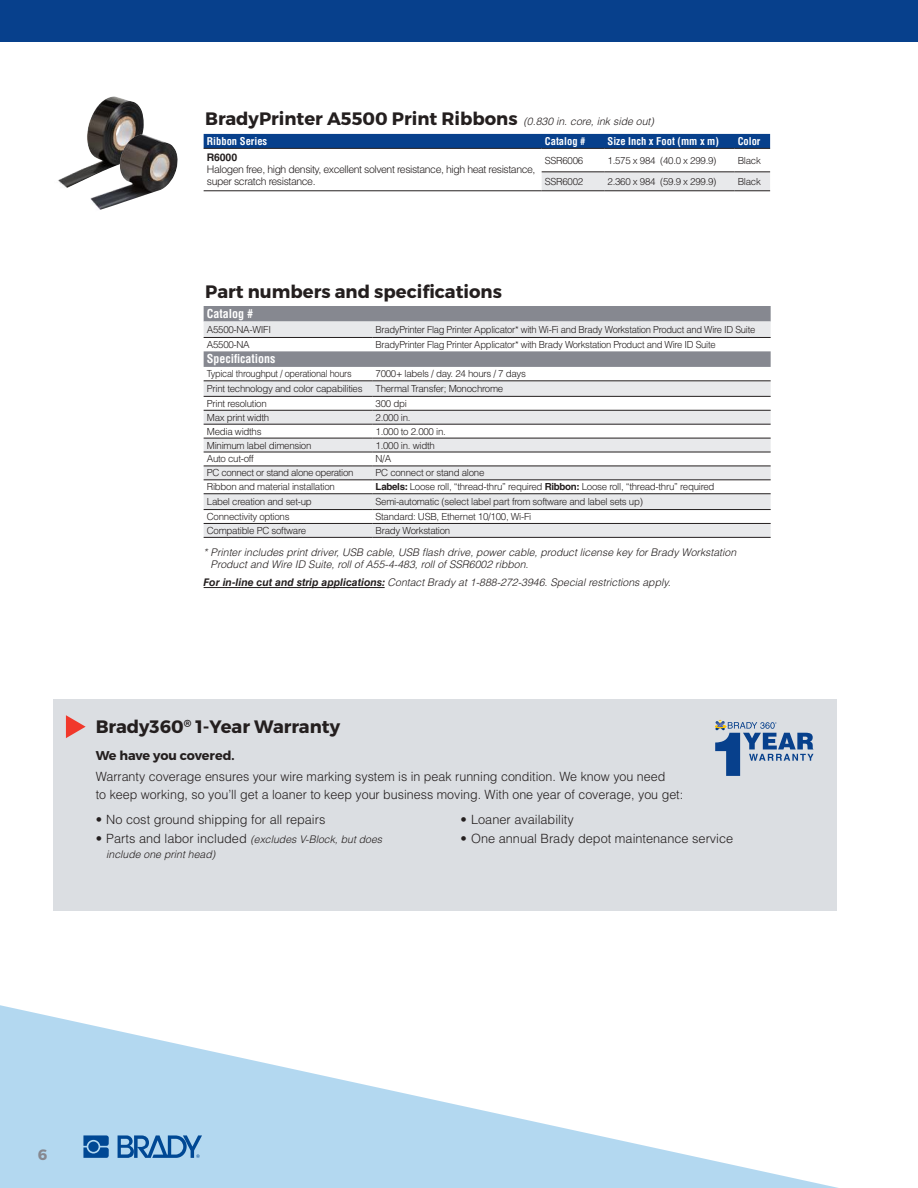
<style>
.page{position:relative;width:918px;height:1188px;background:#fff}
.page>*{position:absolute;margin:0;border:0;box-sizing:border-box;transform-origin:0 0}
.t1{font:700 18px "Montserrat";color:#241f1f}
.t2{font:700 15px "Montserrat";color:#868890}
.t3{font:300 12.75px/18px "Helvetica LT Std";color:#241f1f}
.t4{font:700 12.75px "Montserrat";letter-spacing:-.01em;color:#241f1f}
.t5{font:700 condensed 12px "Helvetica LT Std";color:#fff}
.t6{font:italic 300 10.5px/12px "Helvetica LT Std";color:#241f1f}
.t7{font:300 10.5px/12px "Helvetica LT Std";letter-spacing:-.04em;color:#241f1f}
.t8{font:700 condensed 10.5px "Helvetica LT Std";color:#fff}
.t9{font:700 10.5px "Helvetica LT Std";letter-spacing:-.01em;color:#241f1f}
.t10{font:300 9.75px "Helvetica LT Std";letter-spacing:-.03em;color:#241f1f}
.t11{font:300 9.75px "Helvetica LT Std";letter-spacing:-.03em;color:#241f1f;scale:.94 1}
.s1{font-family:"Helvetica LT Std";font-weight:300;font-style:italic;font-size:10.5px}
.s2{font-weight:700}
.s3{font-style:normal;font-size:12.75px}
</style>
<div class="page">
<img style="left:58px;top:96px;width:86px;height:92px">
<svg style="left:0;top:1005px;width:838px;height:183px"></svg>
<div style="left:0;top:0;width:918px;height:41px;background:#07408c"></div>
<svg style="left:83px;top:1135px;width:26px;height:23px"></svg>
<div style="left:88px;top:1142px;width:11px;height:10px;background:#004894;border-radius:50%"></div>
<svg style="left:118px;top:1135px;width:84px;height:23px;background:#5b91c2"></svg>
<hr style="left:204px;top:587px;width:181px;height:1px;background:#241f1f">
<div style="left:204px;top:306px;width:567px;height:16px;background:#868890"></div>
<svg style="left:204px;top:322px;width:567px;height:215px"></svg>
<hr style="left:204px;top:337px;width:168px;height:1px;background:#241f1f">
<hr style="left:372px;top:337px;width:399px;height:1px;background:#241f1f">
<hr style="left:204px;top:380px;width:168px;height:1px;background:#241f1f">
<hr style="left:372px;top:380px;width:399px;height:1px;background:#241f1f">
<hr style="left:204px;top:396px;width:168px;height:1px;background:#241f1f">
<hr style="left:372px;top:396px;width:399px;height:1px;background:#241f1f">
<hr style="left:204px;top:410px;width:168px;height:1px;background:#241f1f">
<hr style="left:372px;top:410px;width:399px;height:1px;background:#241f1f">
<hr style="left:204px;top:424px;width:168px;height:1px;background:#241f1f">
<hr style="left:372px;top:424px;width:399px;height:1px;background:#241f1f">
<hr style="left:204px;top:438px;width:168px;height:1px;background:#241f1f">
<hr style="left:372px;top:438px;width:399px;height:1px;background:#241f1f">
<hr style="left:204px;top:452px;width:168px;height:1px;background:#241f1f">
<hr style="left:372px;top:452px;width:399px;height:1px;background:#241f1f">
<hr style="left:204px;top:466px;width:168px;height:1px;background:#241f1f">
<hr style="left:372px;top:466px;width:399px;height:1px;background:#241f1f">
<hr style="left:204px;top:479px;width:168px;height:1px;background:#241f1f">
<hr style="left:372px;top:479px;width:399px;height:1px;background:#241f1f">
<hr style="left:204px;top:493px;width:168px;height:1px;background:#241f1f">
<hr style="left:372px;top:493px;width:399px;height:1px;background:#241f1f">
<hr style="left:204px;top:509px;width:168px;height:1px;background:#241f1f">
<hr style="left:372px;top:509px;width:399px;height:1px;background:#241f1f">
<hr style="left:204px;top:523px;width:168px;height:1px;background:#241f1f">
<hr style="left:372px;top:523px;width:399px;height:1px;background:#241f1f">
<hr style="left:204px;top:537px;width:168px;height:1px;background:#241f1f">
<hr style="left:372px;top:537px;width:399px;height:1px;background:#241f1f">
<svg style="left:204px;top:134px;width:566px;height:14px;background:#073f8a"></svg>
<div style="left:542px;top:172px;width:228px;height:18px;background:#e8e9eb"></div>
<hr style="left:542px;top:171px;width:62px;height:1px;background:#241f1f">
<hr style="left:604px;top:171px;width:130px;height:1px;background:#241f1f">
<hr style="left:734px;top:171px;width:36px;height:1px;background:#241f1f">
<hr style="left:204px;top:190px;width:338px;height:1px;background:#241f1f">
<hr style="left:542px;top:190px;width:62px;height:1px;background:#241f1f">
<hr style="left:604px;top:190px;width:130px;height:1px;background:#241f1f">
<hr style="left:734px;top:190px;width:36px;height:1px;background:#241f1f">
<hr style="left:204px;top:148px;width:338px;height:1px;background:#241f1f">
<hr style="left:542px;top:148px;width:62px;height:1px;background:#241f1f">
<hr style="left:604px;top:148px;width:130px;height:1px;background:#241f1f">
<hr style="left:734px;top:148px;width:36px;height:1px;background:#241f1f">
<img style="left:90px;top:135px;width:88px;height:75px">
<div style="left:54px;top:699px;width:783px;height:212px;background:#dbdee2"></div>
<svg style="left:66px;top:715px;width:20px;height:23px"></svg>
<svg style="left:715px;top:720px;width:99px;height:56px"></svg>
<h1 class="t1" style="left:205px;top:107px;width:450px">BradyPrinter A5500 Print Ribbons <span class="s1">(0.830 in. core, ink side out)</span></h1>
<p class="t8" style="left:207px;top:135px;width:62px">Ribbon Series</p>
<p class="t8" style="left:545px;top:135px;width:42px">Catalog #</p>
<p class="t8" style="left:608px;top:135px;width:113px">Size Inch x Foot (mm x m)</p>
<p class="t8" style="left:738px;top:135px;width:24px">Color</p>
<p class="t9" style="left:207px;top:151px;width:32px">R6000</p>
<p class="t7" style="left:207px;top:164px;width:330px">Halogen free, high density, excellent solvent resistance, high heat resistance, super scratch resistance.</p>
<p class="t10" style="left:545px;top:154px;width:40px">SSR6006</p>
<p class="t10" style="left:608px;top:154px;width:110px">1.575 x 984 (40.0 x 299.9)</p>
<p class="t10" style="left:738px;top:154px;width:25px">Black</p>
<p class="t10" style="left:545px;top:175px;width:40px">SSR6002</p>
<p class="t10" style="left:608px;top:175px;width:110px">2.360 x 984 (59.9 x 299.9)</p>
<p class="t10" style="left:738px;top:175px;width:25px">Black</p>
<h1 class="t1" style="left:205px;top:281px;width:298px">Part numbers and specifications</h1>
<p class="t5" style="left:207px;top:306px;width:48px">Catalog #</p>
<p class="t10" style="left:207px;top:323px;width:66px">A5500-NA-WIFI</p>
<p class="t10" style="left:376px;top:323px;width:381px">BradyPrinter Flag Printer Applicator* with Wi-Fi and Brady Workstation Product and Wire ID Suite</p>
<p class="t10" style="left:207px;top:338px;width:44px">A5500-NA</p>
<p class="t10" style="left:376px;top:338px;width:342px">BradyPrinter Flag Printer Applicator* with Brady Workstation Product and Wire ID Suite</p>
<p class="t5" style="left:207px;top:352px;width:70px">Specifications</p>
<p class="t11" style="left:207px;top:368px;width:156px">Typical throughput / operational hours</p>
<p class="t10" style="left:376px;top:368px;width:152px">7000+ labels / day. 24 hours / 7 days</p>
<p class="t10" style="left:207px;top:383px;width:157px">Print technology and color capabilities</p>
<p class="t10" style="left:376px;top:383px;width:129px">Thermal Transfer; Monochrome</p>
<p class="t10" style="left:207px;top:397px;width:61px">Print resolution</p>
<p class="t10" style="left:376px;top:397px;width:33px">300 dpi</p>
<p class="t10" style="left:207px;top:411px;width:64px">Max print width</p>
<p class="t10" style="left:376px;top:411px;width:37px">2.000 in.</p>
<p class="t10" style="left:207px;top:425px;width:56px">Media widths</p>
<p class="t10" style="left:376px;top:425px;width:72px">1.000 to 2.000 in.</p>
<p class="t10" style="left:207px;top:439px;width:106px">Minimum label dimension</p>
<p class="t10" style="left:376px;top:439px;width:61px">1.000 in. width</p>
<p class="t10" style="left:207px;top:453px;width:49px">Auto cut-off</p>
<p class="t10" style="left:376px;top:453px;width:17px">N/A</p>
<p class="t10" style="left:207px;top:467px;width:148px">PC connect or stand alone operation</p>
<p class="t10" style="left:376px;top:467px;width:110px">PC connect or stand alone</p>
<p class="t10" style="left:207px;top:481px;width:130px">Ribbon and material installation</p>
<p class="t10" style="left:376px;top:481px;width:341px"><span class="s2">Labels:</span> Loose roll, “thread-thru” required <span class="s2">Ribbon:</span> Loose roll, “thread-thru” required</p>
<p class="t10" style="left:207px;top:496px;width:106px">Label creation and set-up</p>
<p class="t10" style="left:376px;top:496px;width:269px">Semi-automatic (select label part from software and label sets up)</p>
<p class="t10" style="left:207px;top:510px;width:84px">Connectivity options</p>
<p class="t10" style="left:376px;top:510px;width:157px">Standard: USB, Ethernet 10/100, Wi-Fi</p>
<p class="t10" style="left:207px;top:524px;width:101px">Compatible PC software</p>
<p class="t10" style="left:376px;top:524px;width:76px">Brady Workstation</p>
<p class="t6" style="left:211px;top:546px;width:527px;text-indent:-7px">* Printer includes print driver, USB cable, USB flash drive, power cable, product license key for Brady Workstation<br>Product and Wire ID Suite, roll of A55-4-483, roll of SSR6002 ribbon.</p>
<p class="t6" style="left:204px;top:577px;width:468px"><span class="s2">For in-line cut and strip applications:</span> Contact Brady at 1-888-272-3946. Special restrictions apply.</p>
<h1 class="t1" style="left:96px;top:715px;width:246px">Brady360<sup>®</sup> 1-Year Warranty</h1>
<h3 class="t4" style="left:96px;top:748px;width:140px">We have you covered.</h3>
<h3 class="t3" style="left:96px;top:768px;width:589px">Warranty coverage ensures your wire marking system is in peak running condition. We know you need<br>to keep working, so you’ll get a loaner to keep your business moving. With one year of coverage, you get:</h3>
<h3 class="t3" style="left:96px;top:811px;width:231px">• No cost ground shipping for all repairs</h3>
<p class="t6" style="left:106px;top:832px;width:277px;line-height:15px;text-indent:-10px"><span class="s3">• Parts and labor included</span> (excludes V-Block, but does include one print head)</p>
<h3 class="t3" style="left:461px;top:811px;width:115px">• Loaner availability</h3>
<h3 class="t3" style="left:461px;top:829px;width:274px">• One annual Brady depot maintenance service</h3>
<h2 class="t2" style="left:38px;top:1145px;width:11px">6</h2>
</div>
